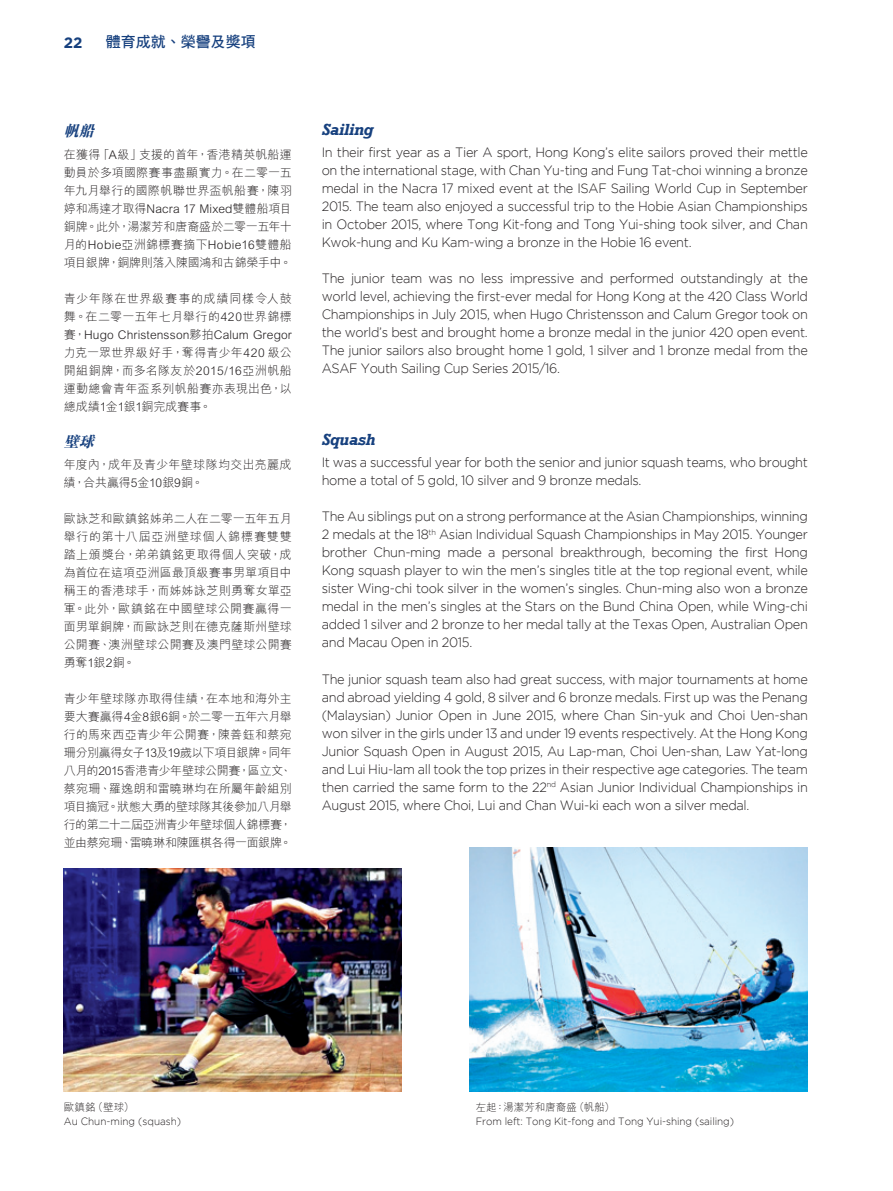
<style>
.page{position:relative;width:893px;height:1191px;background:#fff}
.page>*{position:absolute;margin:0;border:0;box-sizing:border-box;transform-origin:0 0}
.t1{font:italic 700 16.5px "Rockwell";letter-spacing:-.025em;color:#16407e}
.t2{font:15px "DF Hei Bd HK BF";color:#16407e}
.t3{font:italic 15px "DF Li Song Bd HK BF";color:#16407e}
.t4{font:700 15px "Gotham";color:#16407e}
.t5{font:300 13.5px/18px "Gotham";letter-spacing:-.025em;color:#231f20;text-align:justify;scale:.95 1}
.t6{font:300 12px/18px "M Hei HK";letter-spacing:.01em;color:#231f20;text-align:justify}
.t7{font:300 10.5px "Gotham";letter-spacing:-.005em;color:#231f20;scale:.95 1}
.t8{font:300 10.5px "M Hei HK";color:#231f20}
</style>
<div class="page">
<img style="left:470px;top:847px;width:338px;height:244px">
<img style="left:64px;top:868px;width:338px;height:223px">
<p class="t4" style="left:64px;top:33px;width:20px">22</p>
<p class="t2" style="left:106px;top:34px;width:152px">體育成就、榮譽及獎項</p>
<p class="t3" style="left:64px;top:123px;width:36px">帆船</p>
<p class="t6" style="left:64px;top:145px;width:230px">在獲得「A級」支援的首年，香港精英帆船運動員於多項國際賽事盡顯實力。在二零一五年九月舉行的國際帆聯世界盃帆船賽，陳羽婷和馮達才取得Nacra 17 Mixed雙體船項目銅牌。此外，湯潔芳和唐裔盛於二零一五年十月的Hobie亞洲錦標賽摘下Hobie16雙體船項目銀牌，銅牌則落入陳國鴻和古錦榮手中。</p>
<p class="t6" style="left:64px;top:289px;width:230px">青少年隊在世界級賽事的成績同樣令人鼓舞。在二零一五年七月舉行的420世界錦標賽，Hugo Christensson夥拍Calum Gregor力克一眾世界級好手，奪得青少年420 級公開組銅牌，而多名隊友於2015/16亞洲帆船運動總會青年盃系列帆船賽亦表現出色，以總成績1金1銀1銅完成賽事。</p>
<p class="t3" style="left:64px;top:434px;width:36px">壁球</p>
<p class="t6" style="left:64px;top:455px;width:230px">年度內，成年及青少年壁球隊均交出亮麗成績，合共贏得5金10銀9銅。</p>
<p class="t6" style="left:64px;top:509px;width:230px">歐詠芝和歐鎮銘姊弟二人在二零一五年五月舉行的第十八屆亞洲壁球個人錦標賽雙雙踏上頒獎台，弟弟鎮銘更取得個人突破，成為首位在這項亞洲區最頂級賽事男單項目中稱王的香港球手，而姊姊詠芝則勇奪女單亞軍。此外，歐鎮銘在中國壁球公開賽贏得一面男單銅牌，而歐詠芝則在德克薩斯州壁球公開賽、澳洲壁球公開賽及澳門壁球公開賽勇奪1銀2銅。</p>
<p class="t6" style="left:64px;top:689px;width:230px">青少年壁球隊亦取得佳績，在本地和海外主要大賽贏得4金8銀6銅。於二零一五年六月舉行的馬來西亞青少年公開賽，陳善鈺和蔡宛珊分別贏得女子13及19歲以下項目銀牌。同年八月的2015香港青少年壁球公開賽，區立文、蔡宛珊、羅逸朗和雷曉琳均在所屬年齡組別項目摘冠。狀態大勇的壁球隊其後參加八月舉行的第二十二屆亞洲青少年壁球個人錦標賽，並由蔡宛珊、雷曉琳和陳匯棋各得一面銀牌。</p>
<p class="t1" style="left:322px;top:119px;width:53px">Sailing</p>
<p class="t5" style="left:322px;top:143px;width:513px">In their first year as a Tier A sport, Hong Kong’s elite sailors proved their mettle on the international stage, with Chan Yu-ting and Fung Tat-choi winning a bronze medal in the Nacra 17 mixed event at the ISAF Sailing World Cup in September 2015. The team also enjoyed a successful trip to the Hobie Asian Championships in October 2015, where Tong Kit-fong and Tong Yui-shing took silver, and Chan Kwok-hung and Ku Kam-wing a bronze in the Hobie 16 event.</p>
<p class="t5" style="left:322px;top:269px;width:513px">The junior team was no less impressive and performed outstandingly at the world level, achieving the first-ever medal for Hong Kong at the 420 Class World Championships in July 2015, when Hugo Christensson and Calum Gregor took on the world’s best and brought home a bronze medal in the junior 420 open event.<br>The junior sailors also brought home 1 gold, 1 silver and 1 bronze medal from the ASAF Youth Sailing Cup Series 2015/16.</p>
<p class="t1" style="left:322px;top:430px;width:55px">Squash</p>
<p class="t5" style="left:322px;top:453px;width:513px">It was a successful year for both the senior and junior squash teams, who brought home a total of 5 gold, 10 silver and 9 bronze medals.</p>
<p class="t5" style="left:322px;top:507px;width:513px">The Au siblings put on a strong performance at the Asian Championships, winning 2 medals at the 18<sup>th</sup> Asian Individual Squash Championships in May 2015. Younger brother Chun-ming made a personal breakthrough, becoming the first Hong Kong squash player to win the men’s singles title at the top regional event, while sister Wing-chi took silver in the women’s singles. Chun-ming also won a bronze medal in the men’s singles at the Stars on the Bund China Open, while Wing-chi added 1 silver and 2 bronze to her medal tally at the Texas Open, Australian Open and Macau Open in 2015.</p>
<p class="t5" style="left:322px;top:669px;width:513px">The junior squash team also had great success, with major tournaments at home and abroad yielding 4 gold, 8 silver and 6 bronze medals. First up was the Penang (Malaysian) Junior Open in June 2015, where Chan Sin-yuk and Choi Uen-shan won silver in the girls under 13 and under 19 events respectively. At the Hong Kong Junior Squash Open in August 2015, Au Lap-man, Choi Uen-shan, Law Yat-long and Lui Hiu-lam all took the top prizes in their respective age categories. The team then carried the same form to the 22<sup>nd</sup> Asian Junior Individual Championships in August 2015, where Choi, Lui and Chan Wui-ki each won a silver medal.</p>
<p class="t8" style="left:64px;top:1100px;width:72px">歐鎮銘（壁球）</p>
<p class="t7" style="left:64px;top:1116px;width:125px">Au Chun-ming (squash)</p>
<p class="t8" style="left:476px;top:1100px;width:141px">左起：湯潔芳和唐裔盛（帆船）</p>
<p class="t7" style="left:476px;top:1116px;width:274px">From left: Tong Kit-fong and Tong Yui-shing (sailing)</p>
</div>
